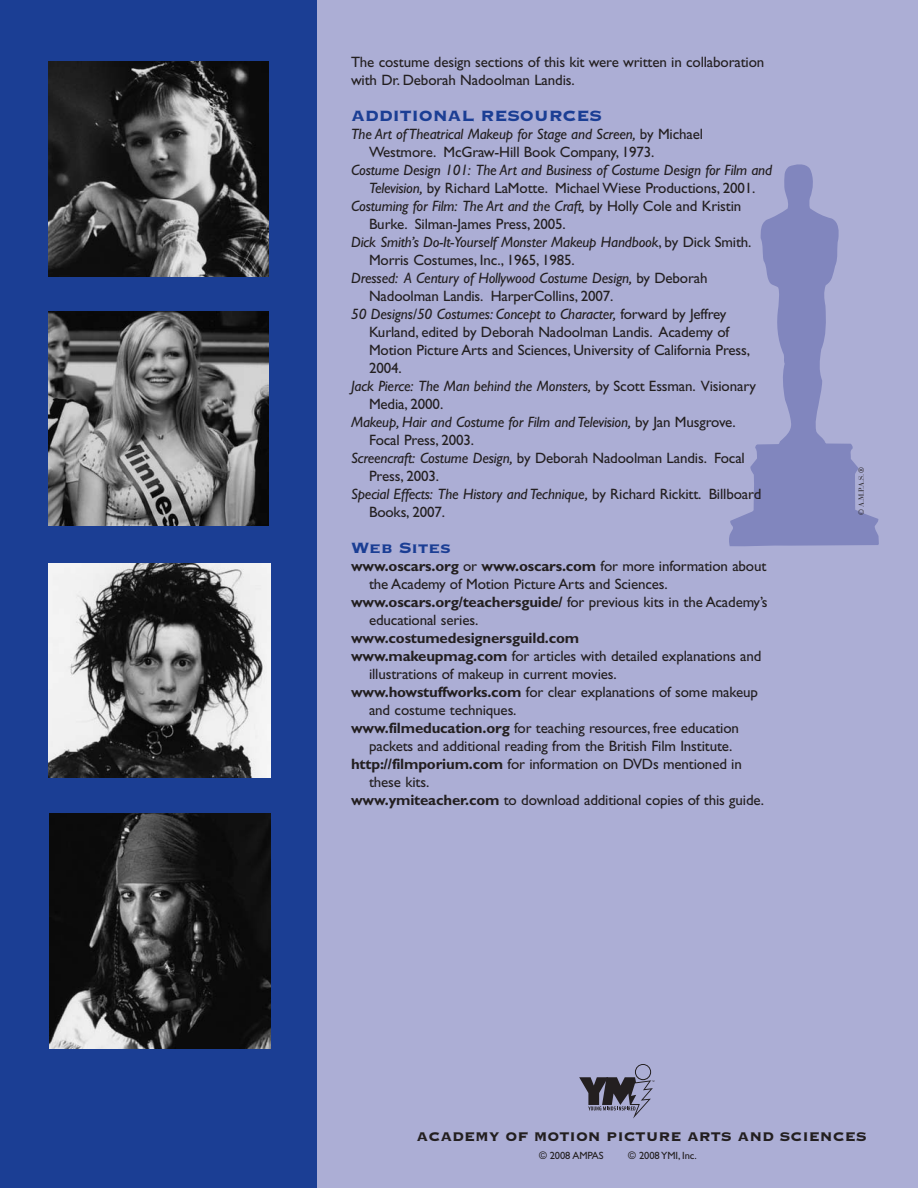
<style>
.page{position:relative;width:918px;height:1188px;background:#fff}
.page>*{position:absolute;margin:0;border:0;box-sizing:border-box;transform-origin:0 0}
.t1{font:19.5px "Copperplate Thirty Three BC";letter-spacing:-.01em;color:#1b3e94}
.t2{font:16.5px "Copperplate Thirty Three BC";color:#231f20}
.t3{font:15px/18px "Gill Sans";letter-spacing:-.01em;color:#231f20}
.t4{font:italic 15px "Gill Sans";letter-spacing:-.01em;color:#231f20}
.t5{font:700 15px "Gill Sans";letter-spacing:-.01em;color:#231f20}
.t6{font:10.5px "Gill Sans";letter-spacing:-.01em;color:#231f20}
.t7{font:7.35px "Bauer Bodoni LT";color:#231f20}
.s1{font-style:italic}
.s2{font-style:normal}
.s3{font-weight:400}
.s4{font-weight:700}
</style>
<div class="page">
<div style="left:316px;top:0;width:602px;height:1188px;background:#acaed5"></div>
<div style="left:0;top:0;width:316px;height:1188px;background:#1b3e94"></div>
<svg style="left:635px;top:1064px;width:16px;height:16px"></svg>
<div style="left:636px;top:1065px;width:14px;height:14px;background:#acaed5;border-radius:50%"></div>
<svg style="left:579px;top:1077px;width:75px;height:42px;background:#73738a"></svg>
<svg style="left:729px;top:164px;width:150px;height:382px;background:#999dcb"></svg>
<img style="left:48px;top:311px;width:221px;height:215px">
<img style="left:48px;top:62px;width:221px;height:214px">
<img style="left:48px;top:563px;width:223px;height:214px">
<img style="left:49px;top:814px;width:221px;height:235px">
<p class="t3" style="left:351px;top:54px;width:415px">The costume design sections of this kit were written in collaboration with Dr. Deborah Nadoolman Landis.</p>
<h1 class="t1" style="left:351px;top:103px;width:253px">ADDITIONAL RESOURCES</h1>
<p class="t3" style="left:369px;top:126px;width:336px;text-indent:-18px"><span class="s1">The Art of Theatrical Makeup for Stage and Screen,</span> by Michael<br>Westmore. McGraw-Hill Book Company, 1973.</p>
<p class="t4" style="left:351px;top:164px;width:423px">Costume Design 101: The Art and Business of Costume Design for Film and</p>
<p class="t3" style="left:369px;top:180px;width:388px"><span class="s1">Television,</span> by Richard LaMotte. Michael Wiese Productions, 2001.</p>
<p class="t4" style="left:351px;top:200px;width:392px">Costuming for Film: The Art and the Craft, <span class="s2">by Holly Cole and Kristin</span></p>
<p class="t3" style="left:369px;top:216px;width:198px">Burke. Silman-James Press, 2005.</p>
<p class="t4" style="left:351px;top:236px;width:402px">Dick Smith’s Do-It-Yourself Monster Makeup Handbook<span class="s2">, by Dick Smith.</span></p>
<p class="t3" style="left:369px;top:252px;width:207px">Morris Costumes, Inc., 1965, 1985.</p>
<p class="t4" style="left:351px;top:272px;width:358px">Dressed: A Century of Hollywood Costume Design, <span class="s2">by Deborah</span></p>
<p class="t3" style="left:369px;top:288px;width:246px">Nadoolman Landis. HarperCollins, 2007.</p>
<p class="t4" style="left:351px;top:308px;width:377px">50 Designs/50 Costumes: Concept to Character, <span class="s2">forward by Jeffrey</span></p>
<p class="t3" style="left:369px;top:324px;width:362px">Kurland, edited by Deborah Nadoolman Landis. Academy of</p>
<p class="t3" style="left:369px;top:342px;width:383px">Motion Picture Arts and Sciences, University of California Press,</p>
<p class="t3" style="left:369px;top:360px;width:34px">2004.</p>
<p class="t4" style="left:351px;top:380px;width:407px">Jack Pierce: The Man behind the Monsters, <span class="s2">by Scott Essman. Visionary</span></p>
<p class="t3" style="left:369px;top:396px;width:76px">Media, 2000.</p>
<p class="t4" style="left:351px;top:416px;width:386px">Makeup, Hair and Costume for Film and Television, <span class="s2">by Jan Musgrove.</span></p>
<p class="t3" style="left:369px;top:432px;width:107px">Focal Press, 2003.</p>
<p class="t3" style="left:351px;top:450px;width:395px"><span class="s1">Screencraft: Costume Design,</span> by Deborah Nadoolman Landis. Focal</p>
<p class="t3" style="left:369px;top:468px;width:72px">Press, 2003.</p>
<p class="t4" style="left:351px;top:488px;width:412px">Special Effects: The History and Technique, <span class="s2">by Richard Rickitt. Billboard</span></p>
<p class="t3" style="left:369px;top:504px;width:77px">Books, 2007.</p>
<h1 class="t1" style="left:351px;top:535px;width:101px">Web Sites</h1>
<p class="t5" style="left:351px;top:560px;width:417px">www.oscars.org <span class="s3">or</span> www.oscars.com <span class="s3">for more information about</span></p>
<p class="t3" style="left:369px;top:576px;width:300px">the Academy of Motion Picture Arts and Sciences.</p>
<p class="t5" style="left:351px;top:596px;width:418px">www.oscars.org/teachersguide/ <span class="s3">for previous kits in the Academy’s</span></p>
<p class="t3" style="left:369px;top:612px;width:111px">educational series.</p>
<p class="t5" style="left:351px;top:632px;width:230px">www.costumedesignersguild.com</p>
<p class="t3" style="left:351px;top:648px;width:412px"><span class="s4">www.makeupmag.com</span> for articles with detailed explanations and</p>
<p class="t3" style="left:369px;top:666px;width:249px">illustrations of makeup in current movies.</p>
<p class="t3" style="left:351px;top:684px;width:408px"><span class="s4">www.howstuffworks.com</span> for clear explanations of some makeup</p>
<p class="t3" style="left:369px;top:702px;width:149px">and costume techniques.</p>
<p class="t3" style="left:351px;top:720px;width:389px"><span class="s4">www.filmeducation.org</span> for teaching resources, free education</p>
<p class="t3" style="left:369px;top:738px;width:365px">packets and additional reading from the British Film Institute.</p>
<p class="t3" style="left:351px;top:756px;width:392px"><span class="s4">http://filmporium.com</span> for information on DVDs mentioned in</p>
<p class="t3" style="left:369px;top:774px;width:62px">these kits.</p>
<p class="t3" style="left:351px;top:792px;width:415px"><span class="s4">www.ymiteacher.com</span> to download additional copies of this guide.</p>
<p class="t7" style="left:858px;top:515px;width:48px;rotate:-90deg">© A.M.P.A.S.®</p>
<p class="t2" style="left:417px;top:1125px;width:452px">ACADEMY OF MOTION PICTURE ARTS AND SCIENCES</p>
<p class="t6" style="left:539px;top:1152px;width:66px">© 2008 AMPAS</p>
<p class="t6" style="left:628px;top:1152px;width:70px">© 2008 YMI, Inc.</p>
</div>
